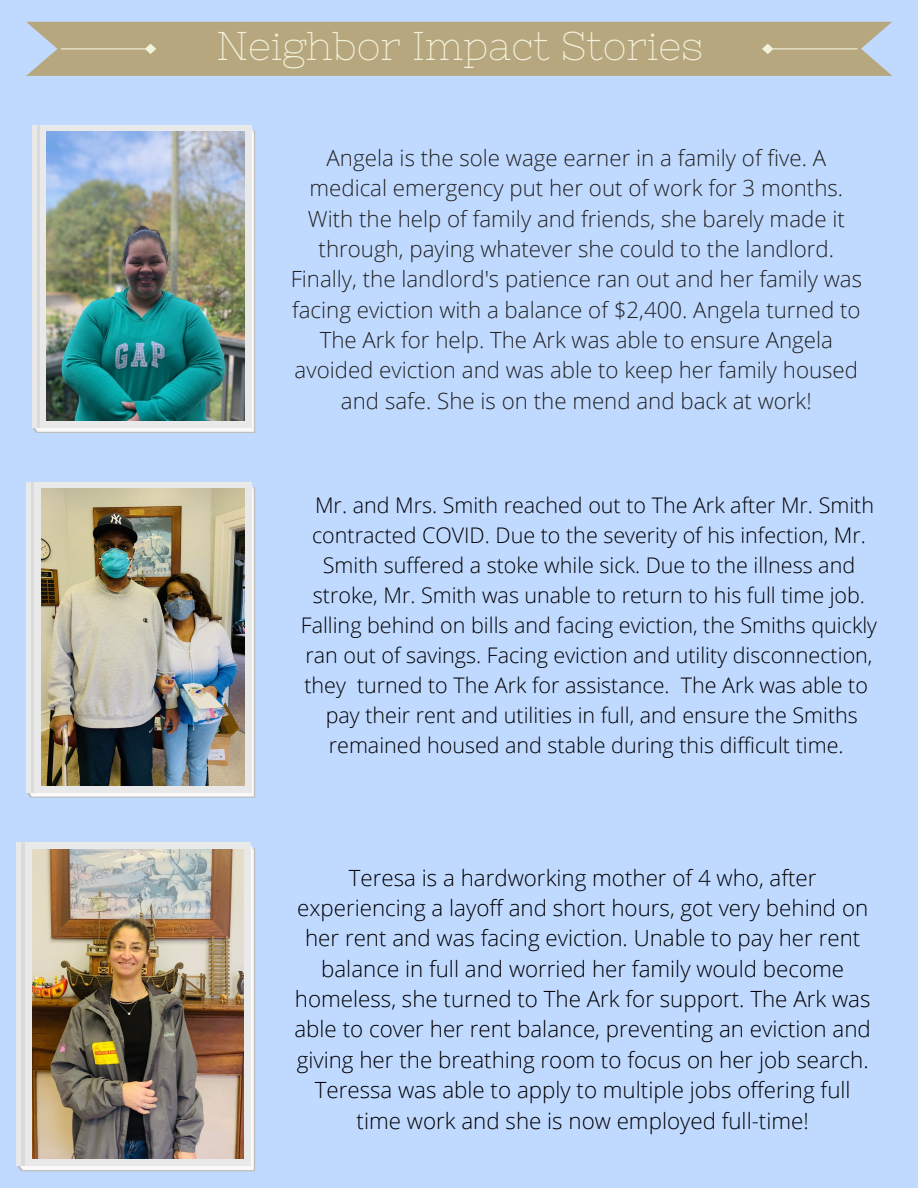
<style>
.page{position:relative;width:918px;height:1188px;background:#c0d9ff}
.page>*{position:absolute;margin:0;border:0;box-sizing:border-box;transform-origin:0 0}
.t1{font:40.05px "Nixie One";color:#f2f2db}
.t2{font:300 22.35px/30.3px "Open Sans";color:#000;text-align:center}
.t3{font:300 22.35px/30.3px "Open Sans";color:#222;text-align:center}
.t4{font:300 21.45px/30px "Open Sans";color:#000;text-align:center}
</style>
<div class="page">
<div style="left:26px;top:22px;width:866px;height:54px;background:#b7a77f"></div>
<div style="left:61px;top:44px;width:797px;height:10px;background:#b7a77f"></div>
<svg style="left:34px;top:127px;width:220px;height:305px;background:#f3f3f3"></svg>
<div style="left:32px;top:126px;width:219px;height:302px;background:#e9e9e9"></div>
<img style="left:47px;top:132px;width:198px;height:289px">
<hr style="left:37px;top:126px;width:2px;height:302px;background:#dbdbdb">
<svg style="left:19px;top:845px;width:235px;height:325px;background:#f7f7f7"></svg>
<div style="left:17px;top:843px;width:234px;height:323px;background:#e9e9e9"></div>
<img style="left:32px;top:850px;width:212px;height:308px">
<hr style="left:22px;top:843px;width:3px;height:323px;background:#dbdbdb">
<svg style="left:28px;top:484px;width:226px;height:313px;background:#f1f1f1"></svg>
<div style="left:26px;top:482px;width:225px;height:311px;background:#e9e9e9"></div>
<img style="left:41px;top:489px;width:203px;height:296px">
<hr style="left:31px;top:482px;width:3px;height:311px;background:#dbdbdb">
<p class="t1" style="left:217px;top:23px;width:488px">Neighbor Impact Stories</p>
<p class="t3" style="left:291px;top:142px;width:573px">Angela is the sole wage earner in a family of five. A medical emergency put her out of work for 3 months.<br>With the help of family and friends, she barely made it through, paying whatever she could to the landlord.<br>Finally, the landlord's patience ran out and her family was facing eviction with a balance of $2,400. Angela turned to The Ark for help. The Ark was able to ensure Angela avoided eviction and was able to keep her family housed and safe. She is on the mend and back at work!</p>
<p class="t4" style="left:301px;top:490px;width:578px">Mr. and Mrs. Smith reached out to The Ark after Mr. Smith contracted COVID. Due to the severity of his infection, Mr.<br>Smith suffered a stoke while sick. Due to the illness and stroke, Mr. Smith was unable to return to his full time job.<br>Falling behind on bills and facing eviction, the Smiths quickly ran out of savings. Facing eviction and utility disconnection, they turned to The Ark for assistance. The Ark was able to pay their rent and utilities in full, and ensure the Smiths remained housed and stable during this difficult time.</p>
<p class="t2" style="left:294px;top:862px;width:578px">Teresa is a hardworking mother of 4 who, after experiencing a layoff and short hours, got very behind on her rent and was facing eviction. Unable to pay her rent balance in full and worried her family would become homeless, she turned to The Ark for support. The Ark was able to cover her rent balance, preventing an eviction and giving her the breathing room to focus on her job search.<br>Teressa was able to apply to multiple jobs offering full time work and she is now employed full-time!</p>
</div>
